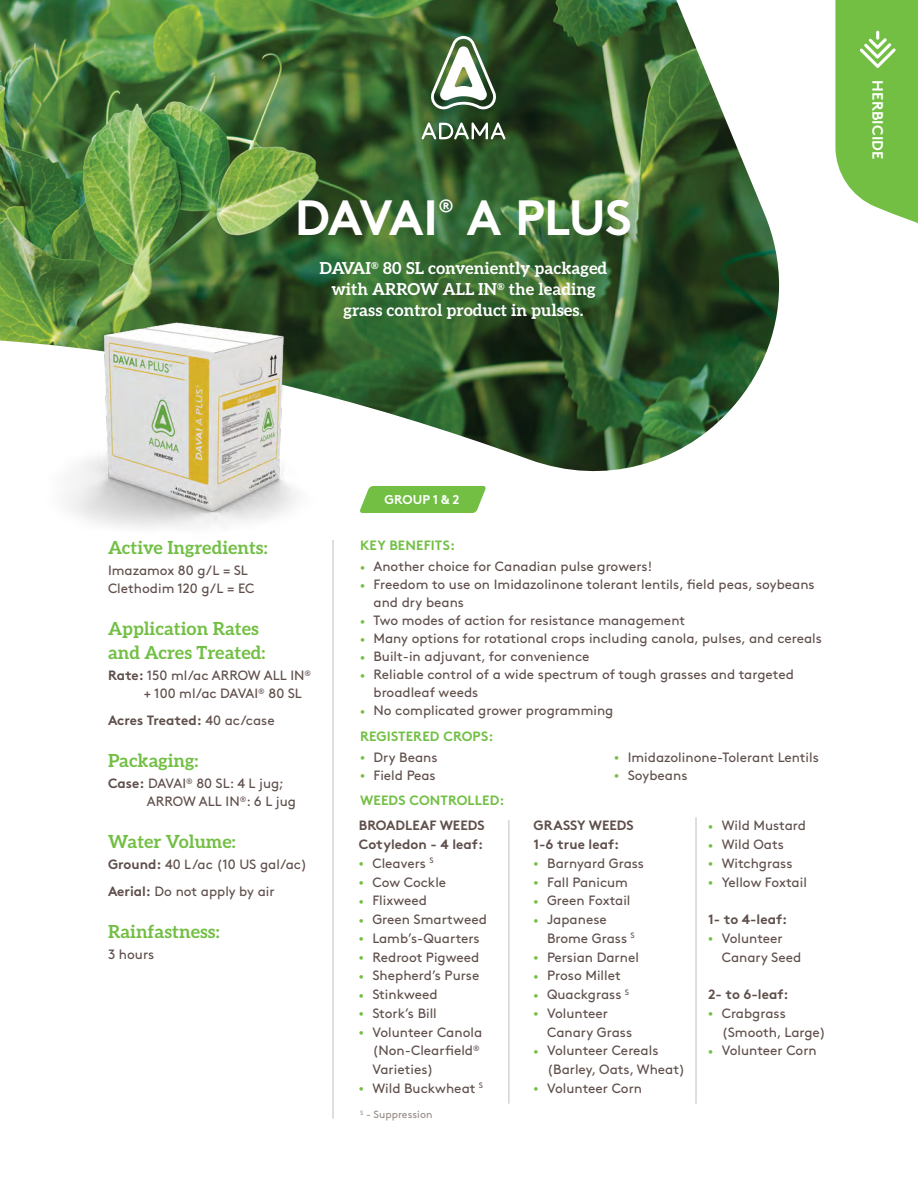
<style>
.page{position:relative;width:918px;height:1188px;background:#fff}
.page>*{position:absolute;margin:0;border:0;box-sizing:border-box;transform-origin:0 0}
.t1{font:700 49.5px "Brown Pro";letter-spacing:-.035em;color:#fff}
.t2{font:700 18px/24px "Aleo";color:#72bf44}
.t3{font:700 17.55px "Brown LL";color:#fff}
.t4{font:700 16.5px/21px "Aleo";color:#fff;text-align:center}
.t5{font:700 15px "Brown Pro";letter-spacing:.01em;color:#fff}
.t6{font:13.5px/18.8px "Brown Pro";color:#5f4f4b}
.t7{font:700 13.5px/18.8px "Brown Pro";color:#5f4f4b}
.t8{font:700 13.5px "Brown Pro";letter-spacing:.01em;color:#72bf44}
.t9{font:700 12.75px "Brown Pro";letter-spacing:.01em;color:#fff}
.t10{font:10.5px "Brown Pro";color:#978d87}
.s1{font-weight:700}
.s2{font-weight:400}
.s3{font-size:9px;color:#72bf44}
.s4{font-weight:700;color:#72bf44}
</style>
<div class="page">
<img style="left:0;top:0;width:779px;height:472px">
<svg style="left:430px;top:36px;width:67px;height:73px"></svg>
<svg style="left:421px;top:123px;width:85px;height:17px"></svg>
<svg style="left:835px;top:0;width:83px;height:223px;background:#81c659"></svg>
<hr style="left:333px;top:540px;width:1px;height:579px;background:#c4bdb9">
<img style="left:33px;top:256px;width:324px;height:272px">
<svg style="left:360px;top:486px;width:126px;height:27px;background:#7cc351"></svg>
<hr style="left:508px;top:820px;width:1px;height:284px;background:#c4bdb9">
<hr style="left:696px;top:817px;width:1px;height:287px;background:#c4bdb9">
<h1 class="t1" style="left:295px;top:178px;width:144px">DAVAI</h1>
<p class="t3" style="left:439px;top:193px;width:16px">®</p>
<h1 class="t1" style="left:467px;top:178px;width:167px">A PLUS</h1>
<p class="t4" style="left:320px;top:257px;width:289px">DAVAI<sup>®</sup> 80 SL conveniently packaged with ARROW ALL IN<sup>®</sup> the leading grass control product in pulses.</p>
<p class="t5" style="left:890px;top:80px;width:81px;rotate:90deg">HERBICIDE</p>
<h2 class="t2" style="left:108px;top:535px;width:161px">Active Ingredients:</h2>
<p class="t6" style="left:108px;top:561px;width:148px;line-height:18px">Imazamox 80 g/L = SL<br>Clethodim 120 g/L = EC</p>
<h2 class="t2" style="left:108px;top:616px;width:159px">Application Rates and Acres Treated:</h2>
<p class="t6" style="left:144px;top:666px;width:169px;line-height:18px;text-indent:-36px"><span class="s1">Rate:</span> 150 ml/ac ARROW ALL IN<sup>® </sup>+ 100 ml/ac DAVAI<sup>®</sup> 80 SL</p>
<p class="t7" style="left:108px;top:710px;width:168px">Acres Treated: <span class="s2">40 ac/case</span></p>
<h2 class="t2" style="left:108px;top:748px;width:92px">Packaging:</h2>
<p class="t6" style="left:147px;top:774px;width:151px;line-height:18px;text-indent:-39px"><span class="s1">Case:</span> DAVAI<sup>®</sup> 80 SL: 4 L jug;<br>ARROW ALL IN<sup>®</sup>: 6 L jug</p>
<h2 class="t2" style="left:108px;top:829px;width:129px">Water Volume:</h2>
<p class="t6" style="left:108px;top:850px;width:201px;line-height:27px"><span class="s1">Ground:</span> 40 L/ac (10 US gal/ac)<br><span class="s1">Aerial:</span> Do not apply by air</p>
<h2 class="t2" style="left:108px;top:919px;width:113px">Rainfastness:</h2>
<p class="t6" style="left:108px;top:944px;width:48px">3 hours</p>
<p class="t9" style="left:385px;top:489px;width:77px">GROUP 1 &amp; 2</p>
<p class="t8" style="left:360px;top:534px;width:97px">KEY BENEFITS:</p>
<p class="t6" style="left:360px;top:556px;width:294px"><span class="s3">•</span> Another choice for Canadian pulse growers!</p>
<p class="t6" style="left:374px;top:574px;width:443px;line-height:18px;text-indent:-14px"><span class="s3">•</span> Freedom to use on Imidazolinone tolerant lentils, field peas, soybeans and dry beans</p>
<p class="t6" style="left:360px;top:610px;width:327px"><span class="s3">•</span> Two modes of action for resistance management</p>
<p class="t6" style="left:360px;top:628px;width:464px"><span class="s3">•</span> Many options for rotational crops including canola, pulses, and cereals</p>
<p class="t6" style="left:360px;top:646px;width:231px"><span class="s3">•</span> Built-in adjuvant, for convenience</p>
<p class="t6" style="left:374px;top:664px;width:422px;line-height:18px;text-indent:-14px"><span class="s3">•</span> Reliable control of a wide spectrum of tough grasses and targeted broadleaf weeds</p>
<p class="t6" style="left:360px;top:697px;width:255px;line-height:25.5px"><span class="s3">•</span> No complicated grower programming<br><span class="s4">REGISTERED CROPS:</span></p>
<p class="t6" style="left:360px;top:746px;width:79px"><span class="s3">•</span> Dry Beans</p>
<p class="t6" style="left:360px;top:764px;width:77px"><span class="s3">•</span> Field Peas</p>
<p class="t6" style="left:614px;top:746px;width:206px"><span class="s3">•</span> Imidazolinone-Tolerant Lentils</p>
<p class="t6" style="left:614px;top:764px;width:75px"><span class="s3">•</span> Soybeans</p>
<p class="t8" style="left:360px;top:789px;width:146px">WEEDS CONTROLLED:</p>
<p class="t7" style="left:359px;top:815px;width:127px">BROADLEAF WEEDS<br>Cotyledon - 4 leaf:</p>
<p class="t6" style="left:359px;top:853px;width:76px"><span class="s3">•</span> Cleavers <sup>S</sup></p>
<p class="t6" style="left:359px;top:871px;width:89px"><span class="s3">•</span> Cow Cockle</p>
<p class="t6" style="left:359px;top:890px;width:70px"><span class="s3">•</span> Flixweed</p>
<p class="t6" style="left:359px;top:909px;width:129px"><span class="s3">•</span> Green Smartweed</p>
<p class="t6" style="left:359px;top:928px;width:122px"><span class="s3">•</span> Lamb’s-Quarters</p>
<p class="t6" style="left:359px;top:946px;width:122px"><span class="s3">•</span> Redroot Pigweed</p>
<p class="t6" style="left:359px;top:965px;width:122px"><span class="s3">•</span> Shepherd’s Purse</p>
<p class="t6" style="left:359px;top:984px;width:80px"><span class="s3">•</span> Stinkweed</p>
<p class="t6" style="left:359px;top:1003px;width:80px"><span class="s3">•</span> Stork’s Bill</p>
<p class="t6" style="left:372px;top:1021px;width:111px;text-indent:-13px"><span class="s3">•</span> Volunteer Canola (Non-Clearfield<sup>®<br></sup>Varieties)</p>
<p class="t6" style="left:359px;top:1078px;width:126px"><span class="s3">•</span> Wild Buckwheat <sup>S</sup></p>
<p class="t10" style="left:360px;top:1107px;width:74px"><sup>S</sup> - Suppression</p>
<p class="t7" style="left:534px;top:815px;width:102px">GRASSY WEEDS<br>1-6 true leaf:</p>
<p class="t6" style="left:534px;top:853px;width:112px"><span class="s3">•</span> Barnyard Grass</p>
<p class="t6" style="left:534px;top:871px;width:96px"><span class="s3">•</span> Fall Panicum</p>
<p class="t6" style="left:534px;top:890px;width:98px"><span class="s3">•</span> Green Foxtail</p>
<p class="t6" style="left:547px;top:909px;width:89px;text-indent:-14px"><span class="s3">•</span> Japanese<br>Brome Grass <sup>S</sup></p>
<p class="t6" style="left:534px;top:946px;width:107px"><span class="s3">•</span> Persian Darnel</p>
<p class="t6" style="left:534px;top:965px;width:89px"><span class="s3">•</span> Proso Millet</p>
<p class="t6" style="left:534px;top:984px;width:97px"><span class="s3">•</span> Quackgrass <sup>S</sup></p>
<p class="t6" style="left:547px;top:1003px;width:87px;text-indent:-14px"><span class="s3">•</span> Volunteer<br>Canary Grass</p>
<p class="t6" style="left:547px;top:1040px;width:140px;text-indent:-14px"><span class="s3">•</span> Volunteer Cereals (Barley, Oats, Wheat)</p>
<p class="t6" style="left:534px;top:1078px;width:110px"><span class="s3">•</span> Volunteer Corn</p>
<p class="t6" style="left:708px;top:815px;width:99px"><span class="s3">•</span> Wild Mustard</p>
<p class="t6" style="left:708px;top:834px;width:77px"><span class="s3">•</span> Wild Oats</p>
<p class="t6" style="left:708px;top:853px;width:86px"><span class="s3">•</span> Witchgrass</p>
<p class="t6" style="left:708px;top:871px;width:100px"><span class="s3">•</span> Yellow Foxtail</p>
<p class="t7" style="left:708px;top:909px;width:81px">1- to 4-leaf:</p>
<p class="t6" style="left:722px;top:928px;width:81px;text-indent:-13px"><span class="s3">•</span> Volunteer<br>Canary Seed</p>
<p class="t7" style="left:708px;top:984px;width:82px">2- to 6-leaf:</p>
<p class="t6" style="left:722px;top:1003px;width:106px;text-indent:-14px"><span class="s3">•</span> Crabgrass (Smooth, Large)</p>
<p class="t6" style="left:708px;top:1040px;width:110px"><span class="s3">•</span> Volunteer Corn</p>
</div>
